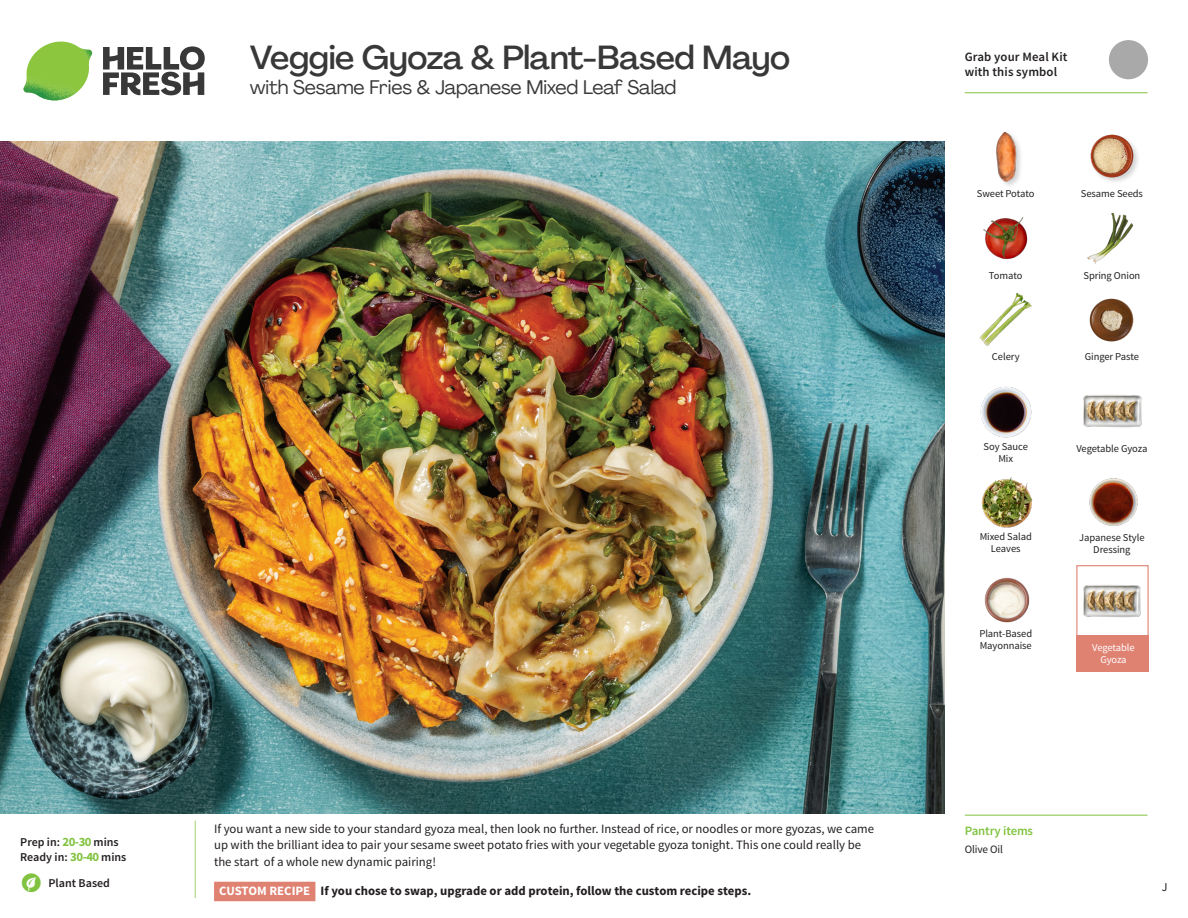
<style>
.page{position:relative;width:1188px;height:918px;background:#fff}
.page>*{position:absolute;margin:0;border:0;box-sizing:border-box;transform-origin:0 0}
._15_Titel_UK{font:500 33px "Agrandir";letter-spacing:-.01em;color:#383839}
._15_Titel_UK-2{font:19.5px "Agrandir";letter-spacing:-.01em;color:#383839}
.Step_6_Text_AU{font:12.75px/16.5px "Source Sans Pro";color:#231f20}
.Step_6_Text_AU-2{font:700 12.75px "Source Sans Pro";color:#231f20}
.t1{font:600 12.75px/15px "Source Sans Pro";letter-spacing:.01em;color:#231f20}
._04_Headers_Front{font:600 12.75px "Source Sans Pro";letter-spacing:-.01em;color:#81c340}
._04_Intro{font:600 12px "Source Sans Pro";color:#231f20}
.t2{font:12px "Source Sans Pro";color:#231f20}
._05_Pantry{font:11.25px "Source Sans Pro";letter-spacing:-.01em;color:#231f20}
._18_FRONT_ingredient{font:10.5px/12px "Source Sans Pro";letter-spacing:-.005em;color:#231f20;text-align:center}
._18_FRONT_ingredient-2{font:10.5px/12px "Source Sans Pro";letter-spacing:-.015em;color:#fff;text-align:center}
.s1{font-weight:700;font-size:12.75px;color:#81c340}
.s2{color:#fff}
</style>
<div class="page">
<svg style="left:103px;top:46px;width:102px;height:49px"></svg>
<img style="left:23px;top:42px;width:69px;height:59px">
<svg style="left:194px;top:820px;width:122px;height:82px"></svg>
<img style="left:0;top:142px;width:945px;height:672px">
<img style="left:984px;top:577px;width:46px;height:46px">
<img style="left:980px;top:386px;width:52px;height:52px">
<img style="left:1089px;top:298px;width:45px;height:44px">
<img style="left:1084px;top:395px;width:57px;height:33px">
<img style="left:1089px;top:478px;width:49px;height:48px">
<img style="left:979px;top:292px;width:53px;height:54px">
<img style="left:983px;top:217px;width:45px;height:43px">
<img style="left:1087px;top:212px;width:47px;height:52px">
<img style="left:996px;top:131px;width:25px;height:54px">
<img style="left:1090px;top:134px;width:48px;height:48px">
<img style="left:982px;top:477px;width:51px;height:51px">
<div style="left:1076px;top:565px;width:73px;height:72px;border:1px solid #df8272"></div>
<div style="left:1076px;top:635px;width:73px;height:37px;background:#df8272"></div>
<img style="left:1083px;top:585px;width:58px;height:33px">
<hr style="left:965px;top:815px;width:183px;height:1px;background:#81c340">
<svg style="left:1091px;top:40px;width:57px;height:54px"></svg>
<hr style="left:965px;top:92px;width:183px;height:1px;background:#81c340">
<p class="_15_Titel_UK" style="left:250px;top:37px;width:542px">Veggie Gyoza &amp; Plant-Based Mayo</p>
<p class="_15_Titel_UK-2" style="left:250px;top:75px;width:428px">with Sesame Fries &amp; Japanese Mixed Leaf Salad</p>
<p class="_04_Intro" style="left:20px;top:835px;width:100px">Prep in: <span class="s1">20-30</span> mins</p>
<p class="_04_Intro" style="left:20px;top:850px;width:108px">Ready in: <span class="s1">30-40</span> mins</p>
<p class="_04_Intro" style="left:48px;top:876px;width:63px">Plant Based</p>
<p class="Step_6_Text_AU" style="left:214px;top:821px;width:662px">If you want a new side to your standard gyoza meal, then look no further. Instead of rice, or noodles or more gyozas, we came up with the brilliant idea to pair your sesame sweet potato fries with your vegetable gyoza tonight. This one could really be the start of a whole new dynamic pairing!</p>
<p class="Step_6_Text_AU-2" style="left:219px;top:883px;width:533px"><span class="s2">CUSTOM RECIPE</span> If you chose to swap, upgrade or add protein, follow the custom recipe steps.</p>
<p class="t1" style="left:965px;top:50px;width:104px">Grab your Meal Kit with this symbol</p>
<p class="_18_FRONT_ingredient" style="left:977px;top:188px;width:59px">Sweet Potato</p>
<p class="_18_FRONT_ingredient" style="left:1081px;top:188px;width:64px">Sesame Seeds</p>
<p class="_18_FRONT_ingredient" style="left:989px;top:270px;width:35px">Tomato</p>
<p class="_18_FRONT_ingredient" style="left:1083px;top:270px;width:58px">Spring Onion</p>
<p class="_18_FRONT_ingredient" style="left:992px;top:351px;width:29px">Celery</p>
<p class="_18_FRONT_ingredient" style="left:1085px;top:350px;width:56px">Ginger Paste</p>
<p class="_18_FRONT_ingredient" style="left:984px;top:441px;width:46px">Soy Sauce<br>Mix</p>
<p class="_18_FRONT_ingredient" style="left:980px;top:531px;width:54px">Mixed Salad<br>Leaves</p>
<p class="_18_FRONT_ingredient" style="left:979px;top:628px;width:54px;text-align:left">Plant-Based<br>Mayonnaise</p>
<p class="_18_FRONT_ingredient" style="left:1076px;top:443px;width:72px">Vegetable Gyoza</p>
<p class="_18_FRONT_ingredient" style="left:1079px;top:532px;width:67px">Japanese Style<br>Dressing</p>
<p class="_18_FRONT_ingredient-2" style="left:1092px;top:642px;width:44px">Vegetable<br>Gyoza</p>
<p class="_04_Headers_Front" style="left:965px;top:822px;width:70px">Pantry items</p>
<p class="_05_Pantry" style="left:965px;top:842px;width:40px">Olive Oil</p>
<p class="t2" style="left:1162px;top:879px;width:7px">J</p>
</div>
